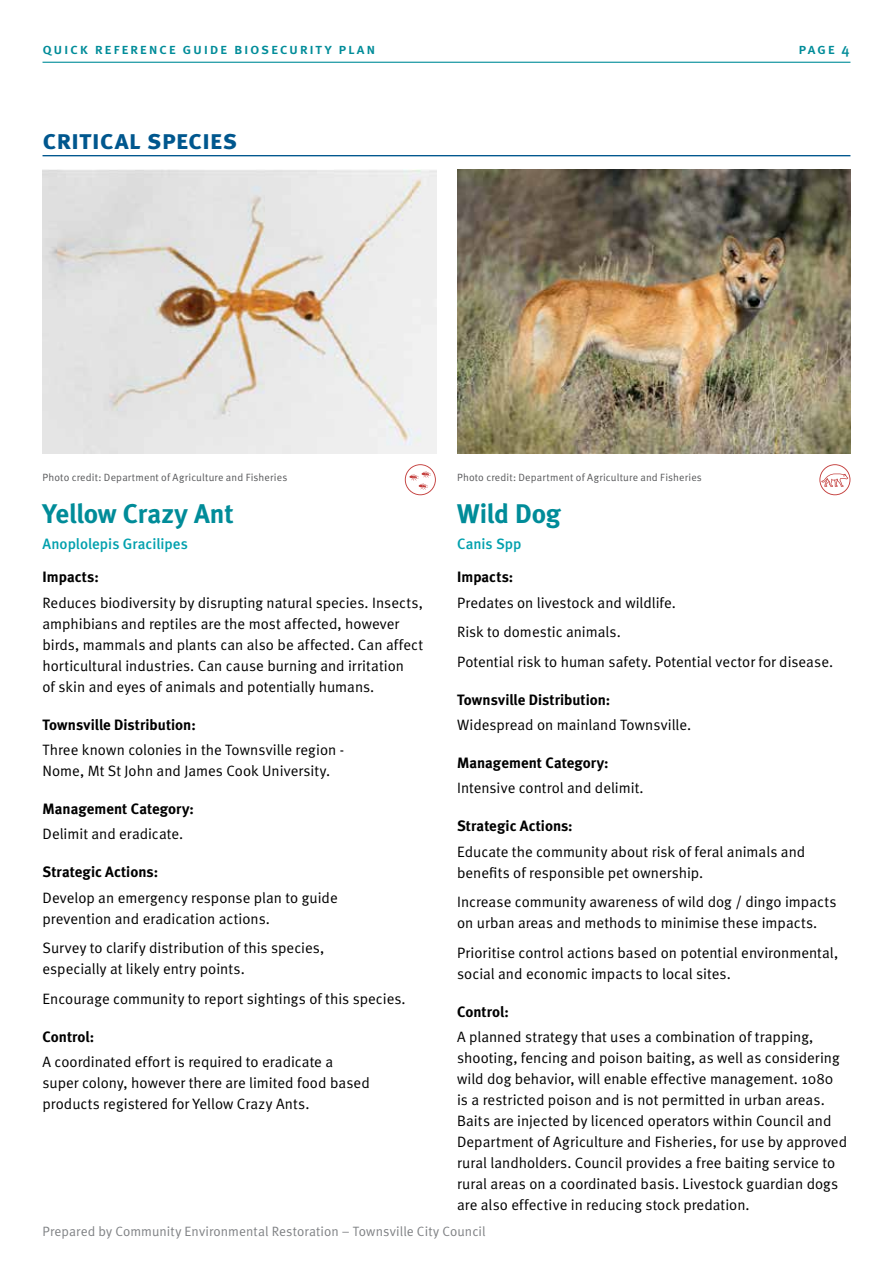
<style>
.page{position:relative;width:893px;height:1263px;background:#fff}
.page>*{position:absolute;margin:0;border:0;box-sizing:border-box;transform-origin:0 0}
.t1{font:700 27px "Meta";letter-spacing:-.01em;color:#008c99}
.t2{font:27px "Meta Bold Caps";color:#00578e}
.t3{font:15px/21px "Meta Normal";color:#000}
.t4{font:15px "Meta Bold LF";color:#000}
.t5{font:15px "Meta Medium Caps";letter-spacing:.11em;color:#008c99}
.t6{font:15px "Meta Medium LF";color:#00a0ad}
.t7{font:13.5px "Meta Normal";letter-spacing:.005em;color:#808285}
.t8{font:10.5px "Meta Normal";letter-spacing:.015em;color:#58595b}
</style>
<div class="page">
<hr style="left:43px;top:62px;width:807px;height:1px;background:#008c99">
<hr style="left:43px;top:155px;width:807px;height:1px;background:#00578e">
<img style="left:43px;top:169px;width:393px;height:285px">
<img style="left:457px;top:169px;width:394px;height:285px">
<svg style="left:405px;top:464px;width:31px;height:31px"></svg>
<svg style="left:819px;top:464px;width:31px;height:31px"></svg>
<p class="t5" style="left:43px;top:40px;width:334px">quick reference guide biosecurity plan</p>
<p class="t5" style="left:798px;top:40px;width:53px">page 4</p>
<h1 class="t2" style="left:43px;top:123px;width:196px">critical species</h1>
<p class="t8" style="left:43px;top:471px;width:246px">Photo credit: Department of Agriculture and Fisheries</p>
<h1 class="t1" style="left:43px;top:498px;width:193px">Yellow Crazy Ant</h1>
<p class="t6" style="left:43px;top:535px;width:147px">Anoplolepis Gracilipes</p>
<p class="t4" style="left:43px;top:568px;width:58px">Impacts:</p>
<p class="t3" style="left:43px;top:592px;width:382px">Reduces biodiversity by disrupting natural species. Insects, amphibians and reptiles are the most affected, however birds, mammals and plants can also be affected. Can affect horticultural industries. Can cause burning and irritation<br>of skin and eyes of animals and potentially humans.</p>
<p class="t4" style="left:43px;top:716px;width:155px">Townsville Distribution:</p>
<p class="t3" style="left:43px;top:739px;width:303px">Three known colonies in the Townsville region -<br>Nome, Mt St John and James Cook University.</p>
<p class="t4" style="left:43px;top:800px;width:153px">Management Category:</p>
<p class="t3" style="left:43px;top:823px;width:142px">Delimit and eradicate.</p>
<p class="t4" style="left:43px;top:863px;width:117px">Strategic Actions:</p>
<p class="t3" style="left:43px;top:887px;width:297px">Develop an emergency response plan to guide prevention and eradication actions.</p>
<p class="t3" style="left:43px;top:937px;width:283px">Survey to clarify distribution of this species, especially at likely entry points.</p>
<p class="t3" style="left:43px;top:988px;width:365px">Encourage community to report sightings of this species.</p>
<p class="t4" style="left:43px;top:1027px;width:53px">Control:</p>
<p class="t3" style="left:43px;top:1051px;width:329px">A coordinated effort is required to eradicate a super colony, however there are limited food based products registered for Yellow Crazy Ants.</p>
<p class="t8" style="left:457px;top:471px;width:246px">Photo credit: Department of Agriculture and Fisheries</p>
<h1 class="t1" style="left:457px;top:498px;width:105px">Wild Dog</h1>
<p class="t6" style="left:457px;top:535px;width:66px">Canis Spp</p>
<p class="t4" style="left:457px;top:568px;width:58px">Impacts:</p>
<p class="t3" style="left:457px;top:587px;width:378px;line-height:29.5px">Predates on livestock and wildlife.<br>Risk to domestic animals.<br>Potential risk to human safety. Potential vector for disease.</p>
<p class="t4" style="left:457px;top:691px;width:155px">Townsville Distribution:</p>
<p class="t3" style="left:457px;top:714px;width:236px">Widespread on mainland Townsville.</p>
<p class="t4" style="left:457px;top:754px;width:153px">Management Category:</p>
<p class="t3" style="left:457px;top:777px;width:188px">Intensive control and delimit.</p>
<p class="t4" style="left:457px;top:817px;width:117px">Strategic Actions:</p>
<p class="t3" style="left:457px;top:841px;width:350px">Educate the community about risk of feral animals and benefits of responsible pet ownership.</p>
<p class="t3" style="left:457px;top:891px;width:381px">Increase community awareness of wild dog / dingo impacts on urban areas and methods to minimise these impacts.</p>
<p class="t3" style="left:457px;top:942px;width:383px">Prioritise control actions based on potential environmental, social and economic impacts to local sites.</p>
<p class="t4" style="left:457px;top:1002px;width:53px">Control:</p>
<p class="t3" style="left:457px;top:1026px;width:391px">A planned strategy that uses a combination of trapping, shooting, fencing and poison baiting, as well as considering wild dog behavior, will enable effective management. 1080 is a restricted poison and is not permitted in urban areas.<br>Baits are injected by licenced operators within Council and Department of Agriculture and Fisheries, for use by approved rural landholders. Council provides a free baiting service to rural areas on a coordinated basis. Livestock guardian dogs are also effective in reducing stock predation.</p>
<p class="t7" style="left:43px;top:1224px;width:445px">Prepared by Community Environmental Restoration – Townsville City Council</p>
</div>
